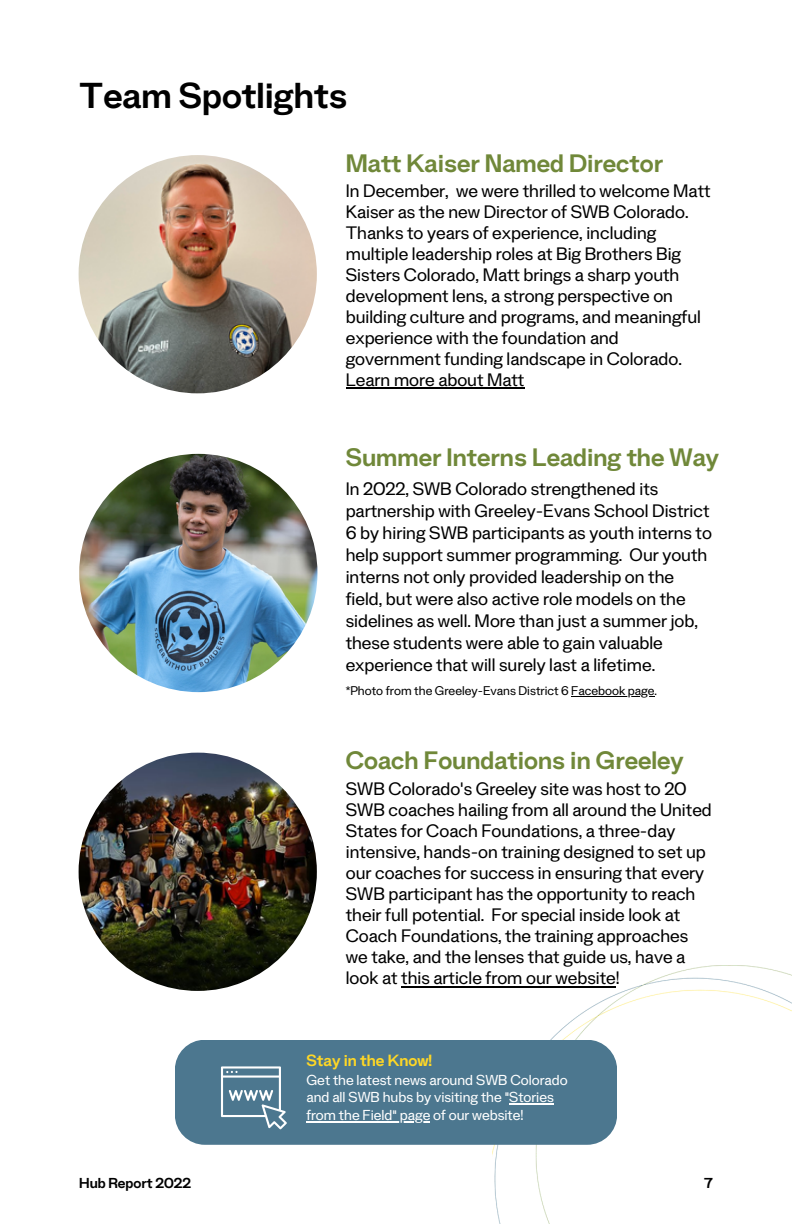
<style>
.page{position:relative;width:792px;height:1224px;background:#fff}
.page>*{position:absolute;margin:0;border:0;box-sizing:border-box;transform-origin:0 0}
.t1{font:700 40px "Stelvio Grotesk";color:#000}
.t2{font:700 28px "Stelvio Grotesk";color:#708839}
.t3{font:20px/21px "Stelvio Grotesk";color:#000}
.t4{font:700 18px "Stelvio Grotesk";color:#fed726}
.t5{font:16px/17.4px "Stelvio Grotesk";color:#fff}
.t6{font:700 16px "Stelvio Grotesk";color:#000}
.t7{font:14px "Stelvio Grotesk";color:#000}
</style>
<div class="page">
<img style="left:492px;top:966px;width:300px;height:258px">
<img style="left:79px;top:155px;width:238px;height:238px;border-radius:50%">
<img style="left:79px;top:454px;width:238px;height:238px;border-radius:50%">
<img style="left:79px;top:753px;width:238px;height:238px;border-radius:50%">
<div style="left:175px;top:1040px;width:442px;height:104px;background:#4c778f;border-radius:30px"></div>
<svg style="left:221px;top:1066px;width:66px;height:63px"></svg>
<hr style="left:509px;top:1104px;width:45px;height:1px;background:#fff">
<hr style="left:306px;top:1121px;width:124px;height:1px;background:#fff">
<hr style="left:346px;top:387px;width:178px;height:2px;background:#000">
<hr style="left:571px;top:696px;width:84px;height:1px;background:#000">
<hr style="left:401px;top:986px;width:215px;height:1px;background:#000">
<p class="t1" style="left:79px;top:83px;width:270px">Team Spotlights</p>
<p class="t2" style="left:346px;top:155px;width:319px">Matt Kaiser Named Director</p>
<p class="t3" style="left:346px;top:184px;width:366px">In December, we were thrilled to welcome Matt Kaiser as the new Director of SWB Colorado.<br>Thanks to years of experience, including multiple leadership roles at Big Brothers Big Sisters Colorado, Matt brings a sharp youth development lens, a strong perspective on building culture and programs, and meaningful experience with the foundation and government funding landscape in Colorado.</p>
<p class="t3" style="left:346px;top:373px;width:180px">Learn more about Matt</p>
<p class="t2" style="left:346px;top:449px;width:375px">Summer Interns Leading the Way</p>
<p class="t3" style="left:346px;top:481px;width:368px;line-height:22px">In 2022, SWB Colorado strengthened its partnership with Greeley-Evans School District 6 by hiring SWB participants as youth interns to help support summer programming. Our youth interns not only provided leadership on the field, but were also active role models on the sidelines as well. More than just a summer job, these students were able to gain valuable experience that will surely last a lifetime.</p>
<p class="t7" style="left:346px;top:686px;width:313px">*Photo from the Greeley-Evans District 6 Facebook page.</p>
<p class="t2" style="left:346px;top:751px;width:340px">Coach Foundations in Greeley</p>
<p class="t3" style="left:346px;top:782px;width:368px">SWB Colorado's Greeley site was host to 20<br>SWB coaches hailing from all around the United States for Coach Foundations, a three-day intensive, hands-on training designed to set up our coaches for success in ensuring that every SWB participant has the opportunity to reach their full potential. For special inside look at Coach Foundations, the training approaches we take, and the lenses that guide us, have a look at this article from our website!</p>
<p class="t4" style="left:306px;top:1055px;width:127px">Stay in the Know!</p>
<p class="t5" style="left:306px;top:1074px;width:263px">Get the latest news around SWB Colorado and all SWB hubs by visiting the "Stories from the Field" page of our website!</p>
<p class="t6" style="left:79px;top:1177px;width:113px">Hub Report 2022</p>
<p class="t6" style="left:704px;top:1177px;width:10px">7</p>
</div>
